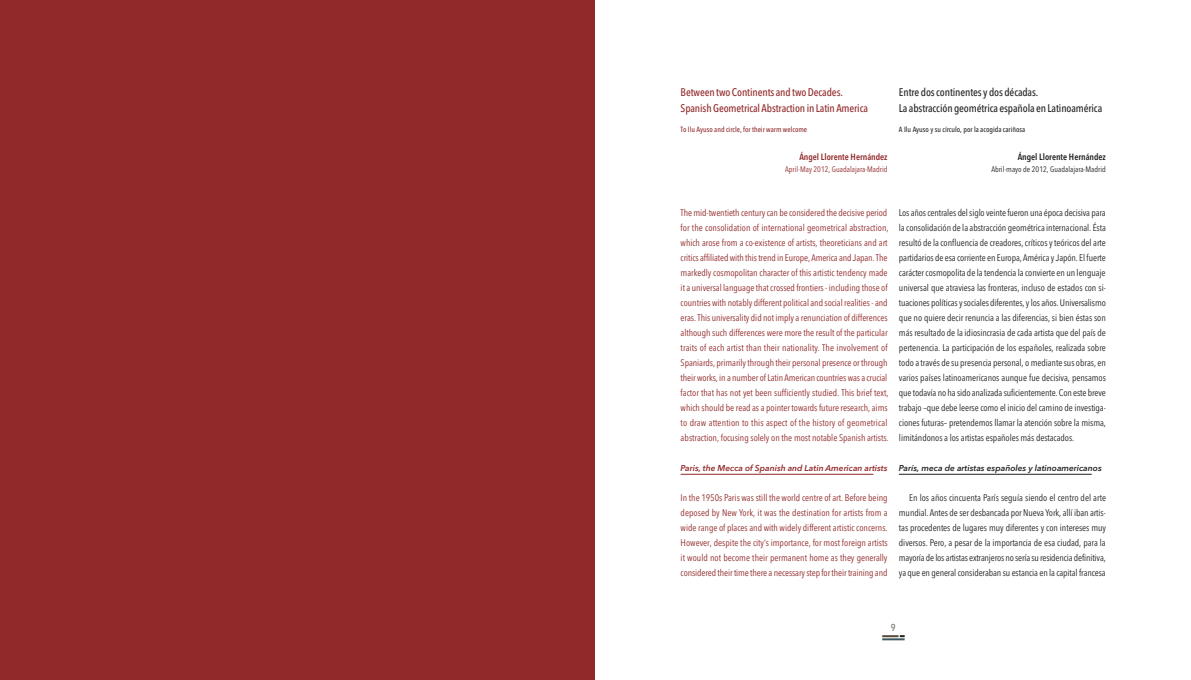
<style>
.page{position:relative;width:1191px;height:680px;background:#fff}
.page>*{position:absolute;margin:0;border:0;box-sizing:border-box;transform-origin:0 0}
.t1{font:500 11px/16px "Avenir Next Condensed";letter-spacing:-.01em;color:#231f20}
.t2{font:500 11px/16px "Avenir Next Condensed";letter-spacing:-.01em;color:#912829}
.t3{font:500 10px "Avenir Next Condensed";color:#777167}
.t4{font:9.5px/15px "Avenir Next Condensed";letter-spacing:-.005em;color:#912829}
.t5{font:9.5px/15px "Avenir Next Condensed";letter-spacing:-.005em;color:#231f20;text-align:justify}
.t6{font:600 9px "Avenir Next Condensed";color:#231f20}
.t7{font:600 9px "Avenir Next Condensed";color:#912829}
.t8{font:italic 600 8.5px "Avenir Next";color:#231f20}
.t9{font:italic 600 8.5px "Avenir Next";color:#912829}
.t10{font:8px "Avenir Next Condensed";color:#231f20}
.t11{font:8px "Avenir Next Condensed";color:#912829}
.t12{font:500 7.5px "Avenir Next Condensed";color:#231f20}
.t13{font:500 7.5px "Avenir Next Condensed";color:#912829}
</style>
<div class="page">
<svg style="left:882px;top:635px;width:22px;height:2px"></svg>
<hr style="left:882px;top:638px;width:22px;height:2px;background:#3f5860">
<div style="left:0;top:0;width:595px;height:680px;background:#912829"></div>
<hr style="left:899px;top:474px;width:192px;height:1px;background:#231f20">
<hr style="left:680px;top:474px;width:193px;height:1px;background:#912829">
<p class="t2" style="left:680px;top:84px;width:189px">Between two Continents and two Decades.<br>Spanish Geometrical Abstraction in Latin America</p>
<p class="t13" style="left:680px;top:125px;width:128px">To Ilu Ayuso and circle, for their warm welcome</p>
<p class="t7" style="left:799px;top:152px;width:90px">Ángel Llorente Hernández</p>
<p class="t11" style="left:785px;top:165px;width:104px">April-May 2012, Guadalajara-Madrid</p>
<p class="t4" style="left:680px;top:205px;width:209px">The mid-twentieth century can be considered the decisive period for the consolidation of international geometrical abstraction, which arose from a co-existence of artists, theoreticians and art critics affiliated with this trend in Europe, America and Japan. The markedly cosmopolitan character of this artistic tendency made it a universal language that crossed frontiers - including those of countries with notably different political and social realities - and eras. This universality did not imply a renunciation of differences although such differences were more the result of the particular traits of each artist than their nationality. The involvement of Spaniards, primarily through their personal presence or through their works, in a number of Latin American countries was a crucial factor that has not yet been sufficiently studied. This brief text, which should be read as a pointer towards future research, aims to draw attention to this aspect of the history of geometrical abstraction, focusing solely on the most notable Spanish artists.</p>
<p class="t9" style="left:680px;top:462px;width:208px">Paris, the Mecca of Spanish and Latin American artists</p>
<p class="t4" style="left:680px;top:490px;width:209px;text-align:justify">In the 1950s Paris was still the world centre of art. Before being deposed by New York, it was the destination for artists from a wide range of places and with widely different artistic concerns.<br>However, despite the city’s importance, for most foreign artists it would not become their permanent home as they generally considered their time there a necessary step for their training and</p>
<p class="t1" style="left:899px;top:84px;width:205px">Entre dos continentes y dos décadas.<br>La abstracción geométrica española en Latinoamérica</p>
<p class="t12" style="left:899px;top:125px;width:128px">A Ilu Ayuso y su círculo, por la acogida cariñosa</p>
<p class="t6" style="left:1017px;top:152px;width:90px">Ángel Llorente Hernández</p>
<p class="t10" style="left:991px;top:165px;width:116px">Abril-mayo de 2012, Guadalajara-Madrid</p>
<p class="t5" style="left:899px;top:205px;width:208px">Los años centrales del siglo veinte fueron una época decisiva para la consolidación de la abstracción geométrica internacional. Ésta resultó de la confluencia de creadores, críticos y teóricos del arte partidarios de esa corriente en Europa, América y Japón. El fuerte carácter cosmopolita de la tendencia la convierte en un lenguaje universal que atraviesa las fronteras, incluso de estados con si&shy;tuaciones políticas y sociales diferentes, y los años. Universalismo que no quiere decir renuncia a las diferencias, si bien éstas son más resultado de la idiosincrasia de cada artista que del país de pertenencia. La participación de los españoles, realizada sobre todo a través de su presencia personal, o mediante sus obras, en varios países latinoamericanos aunque fue decisiva, pensamos que todavía no ha sido analizada suficientemente. Con este breve trabajo –que debe leerse como el inicio del camino de investiga&shy;ciones futuras– pretendemos llamar la atención sobre la misma, limitándonos a los artistas españoles más destacados.</p>
<p class="t8" style="left:899px;top:462px;width:204px">París, meca de artistas españoles y latinoamericanos</p>
<p class="t5" style="left:899px;top:490px;width:209px;text-indent:10px">En los años cincuenta París seguía siendo el centro del arte mundial. Antes de ser desbancada por Nueva York, allí iban artis&shy;tas procedentes de lugares muy diferentes y con intereses muy diversos. Pero, a pesar de la importancia de esa ciudad, para la mayoría de los artistas extranjeros no sería su residencia definitiva, ya que en general consideraban su estancia en la capital francesa</p>
<p class="t3" style="left:891px;top:621px;width:6px">9</p>
</div>
